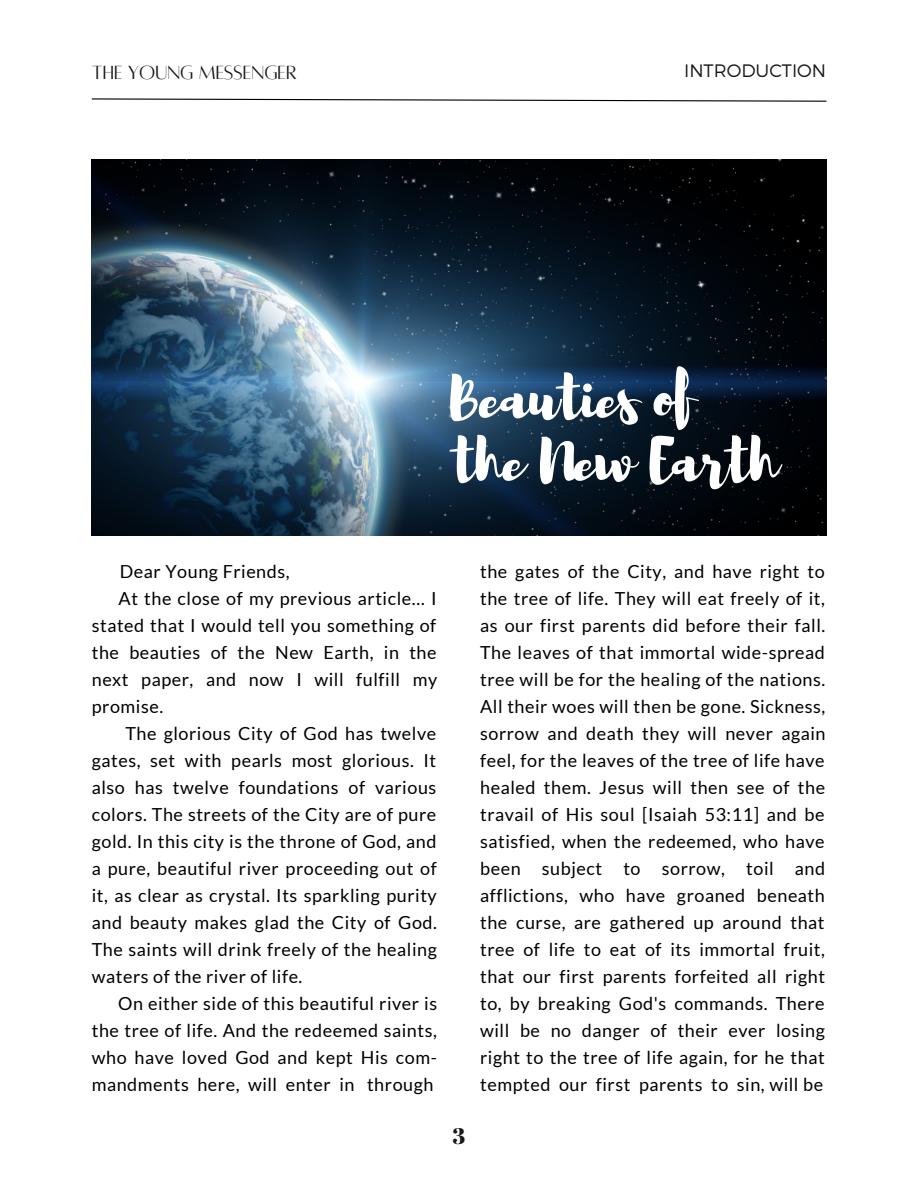
<style>
.page{position:relative;width:918px;height:1188px;background:#fff}
.page>*{position:absolute;margin:0;border:0;box-sizing:border-box;transform-origin:0 0}
.t1{font:58.05px "Brusher";letter-spacing:-.02em;color:#fff}
.t2{font:22.5px "Abril Fatface";color:#181818}
.t3{font:21px "Alta regular";color:#181818}
.t4{font:18px/27px "Lato";letter-spacing:.03em;color:#000;text-align:justify}
.t5{font:300 18px "Montserrat";color:#181818}
</style>
<div class="page">
<img style="left:92px;top:159px;width:734px;height:377px">
<svg style="left:91px;top:98px;width:736px;height:4px"></svg>
<p class="t3" style="left:92px;top:63px;width:207px">THE YOUNG MESSENGER</p>
<p class="t5" style="left:684px;top:59px;width:144px">INTRODUCTION</p>
<p class="t1" style="left:450px;top:360px;width:245px">Beauties of</p>
<p class="t1" style="left:450px;top:423px;width:329px">the New Earth</p>
<p class="t4" style="left:120px;top:558px;width:171px">Dear Young Friends,</p>
<p class="t4" style="left:92px;top:585px;width:347px;text-indent:27px">At the close of my previous article… I stated that I would tell you something of the beauties of the New Earth, in the next paper, and now I will fulfill my promise.</p>
<p class="t4" style="left:92px;top:720px;width:347px;text-indent:34px">The glorious City of God has twelve gates, set with pearls most glorious. It also has twelve foundations of various colors. The streets of the City are of pure gold. In this city is the throne of God, and a pure, beautiful river proceeding out of it, as clear as crystal. Its sparkling purity and beauty makes glad the City of God.<br>The saints will drink freely of the healing waters of the river of life.</p>
<p class="t4" style="left:92px;top:990px;width:347px;text-indent:26px">On either side of this beautiful river is the tree of life. And the redeemed saints, who have loved God and kept His com&shy;mandments here, will enter in through</p>
<p class="t2" style="left:452px;top:1120px;width:14px">3</p>
<p class="t4" style="left:480px;top:558px;width:347px">the gates of the City, and have right to the tree of life. They will eat freely of it, as our first parents did before their fall.<br>The leaves of that immortal wide-spread tree will be for the healing of the nations.<br>All their woes will then be gone. Sickness, sorrow and death they will never again feel, for the leaves of the tree of life have healed them. Jesus will then see of the travail of His soul [Isaiah 53:11] and be satisfied, when the redeemed, who have been subject to sorrow, toil and afflictions, who have groaned beneath the curse, are gathered up around that tree of life to eat of its immortal fruit, that our first parents forfeited all right to, by breaking God's commands. There will be no danger of their ever losing right to the tree of life again, for he that tempted our first parents to sin, will be</p>
</div>
